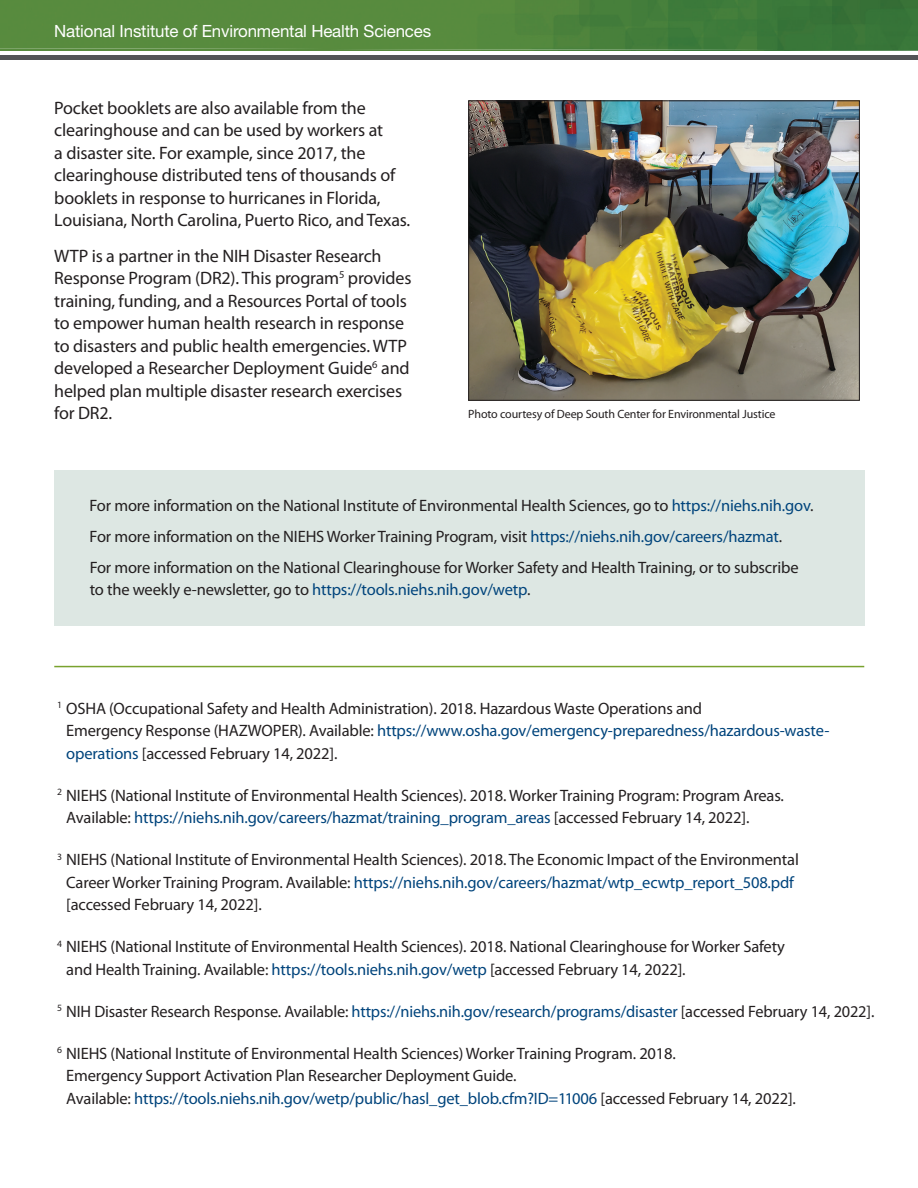
<style>
.page{position:relative;width:918px;height:1188px;background:#fff}
.page>*{position:absolute;margin:0;border:0;box-sizing:border-box;transform-origin:0 0}
.t1{font:18px/22.5px "Myriad Pro";letter-spacing:-.01em;color:#231f20}
.t2{font:16.8px "Helvetica Neue LT Std";letter-spacing:-.01em;color:#fff}
.t3{font:16.5px/22.5px "Myriad Pro";letter-spacing:-.01em;color:#231f20}
.t4{font:12px "Myriad Pro";letter-spacing:-.01em;color:#231f20}
.s1{color:#00447c}
</style>
<div class="page">
<div style="left:54px;top:471px;width:810px;height:155px;background:#dde7e3"></div>
<hr style="left:54px;top:666px;width:810px;height:1px;background:#79a22e">
<hr style="left:0;top:55px;width:918px;height:4px;background:#535557">
<svg style="left:0;top:0;width:918px;height:50px;background:#4d843c"></svg>
<img style="left:470px;top:102px;width:388px;height:297px">
<div style="left:468px;top:100px;width:392px;height:301px;border:1px solid #231f20"></div>
<p class="t2" style="left:54px;top:21px;width:378px">National Institute of Environmental Health Sciences</p>
<p class="t1" style="left:54px;top:96px;width:358px">Pocket booklets are also available from the clearinghouse and can be used by workers at<br>a disaster site. For example, since 2017, the clearinghouse distributed tens of thousands of booklets in response to hurricanes in Florida, Louisiana, North Carolina, Puerto Rico, and Texas.</p>
<p class="t1" style="left:54px;top:244px;width:359px">WTP is a partner in the NIH Disaster Research Response Program (DR2). This program<sup>5</sup> provides training, funding, and a Resources Portal of tools to empower human health research in response to disasters and public health emergencies. WTP developed a Researcher Deployment Guide<sup>6</sup> and helped plan multiple disaster research exercises</p>
<p class="t1" style="left:54px;top:402px;width:59px">for DR2.</p>
<p class="t4" style="left:468px;top:407px;width:309px">Photo courtesy of Deep South Center for Environmental Justice</p>
<p class="t3" style="left:90px;top:494px;width:725px">For more information on the National Institute of Environmental Health Sciences, go to <span class="s1">https://niehs.nih.gov</span>.</p>
<p class="t3" style="left:90px;top:525px;width:694px">For more information on the NIEHS Worker Training Program, visit <span class="s1">https://niehs.nih.gov/careers/hazmat</span>.</p>
<p class="t3" style="left:90px;top:556px;width:711px">For more information on the National Clearinghouse for Worker Safety and Health Training, or to subscribe to the weekly e-newsletter, go to <span class="s1">https://tools.niehs.nih.gov/wetp</span>.</p>
<p class="t3" style="left:66px;top:697px;width:765px;text-indent:-9px"><sup>1</sup> OSHA (Occupational Safety and Health Administration). 2018. Hazardous Waste Operations and<br>Emergency Response (HAZWOPER). Available: <span class="s1">https://www.osha.gov/emergency-preparedness/hazardous-waste&shy;operations</span> [accessed February 14, 2022].</p>
<p class="t3" style="left:66px;top:784px;width:719px;text-indent:-9px"><sup>2</sup> NIEHS (National Institute of Environmental Health Sciences). 2018. Worker Training Program: Program Areas.<br>Available: <span class="s1">https://niehs.nih.gov/careers/hazmat/training_program_areas</span> [accessed February 14, 2022].</p>
<p class="t3" style="left:66px;top:848px;width:734px;text-indent:-9px"><sup>3</sup> NIEHS (National Institute of Environmental Health Sciences). 2018. The Economic Impact of the Environmental<br>Career Worker Training Program. Available: <span class="s1">https://niehs.nih.gov/careers/hazmat/wtp_ecwtp_report_508.pdf </span>[accessed February 14, 2022].</p>
<p class="t3" style="left:66px;top:935px;width:720px;text-indent:-9px"><sup>4</sup> NIEHS (National Institute of Environmental Health Sciences). 2018. National Clearinghouse for Worker Safety and Health Training. Available: <span class="s1">https://tools.niehs.nih.gov/wetp</span> [accessed February 14, 2022].</p>
<p class="t3" style="left:57px;top:1000px;width:819px"><sup>5</sup> NIH Disaster Research Response. Available: <span class="s1">https://niehs.nih.gov/research/programs/disaster</span> [accessed February 14, 2022].</p>
<p class="t3" style="left:66px;top:1042px;width:731px;text-indent:-9px"><sup>6</sup> NIEHS (National Institute of Environmental Health Sciences) Worker Training Program. 2018.<br>Emergency Support Activation Plan Researcher Deployment Guide.<br>Available: <span class="s1">https://tools.niehs.nih.gov/wetp/public/hasl_get_blob.cfm?ID=11006</span> [accessed February 14, 2022].</p>
</div>
